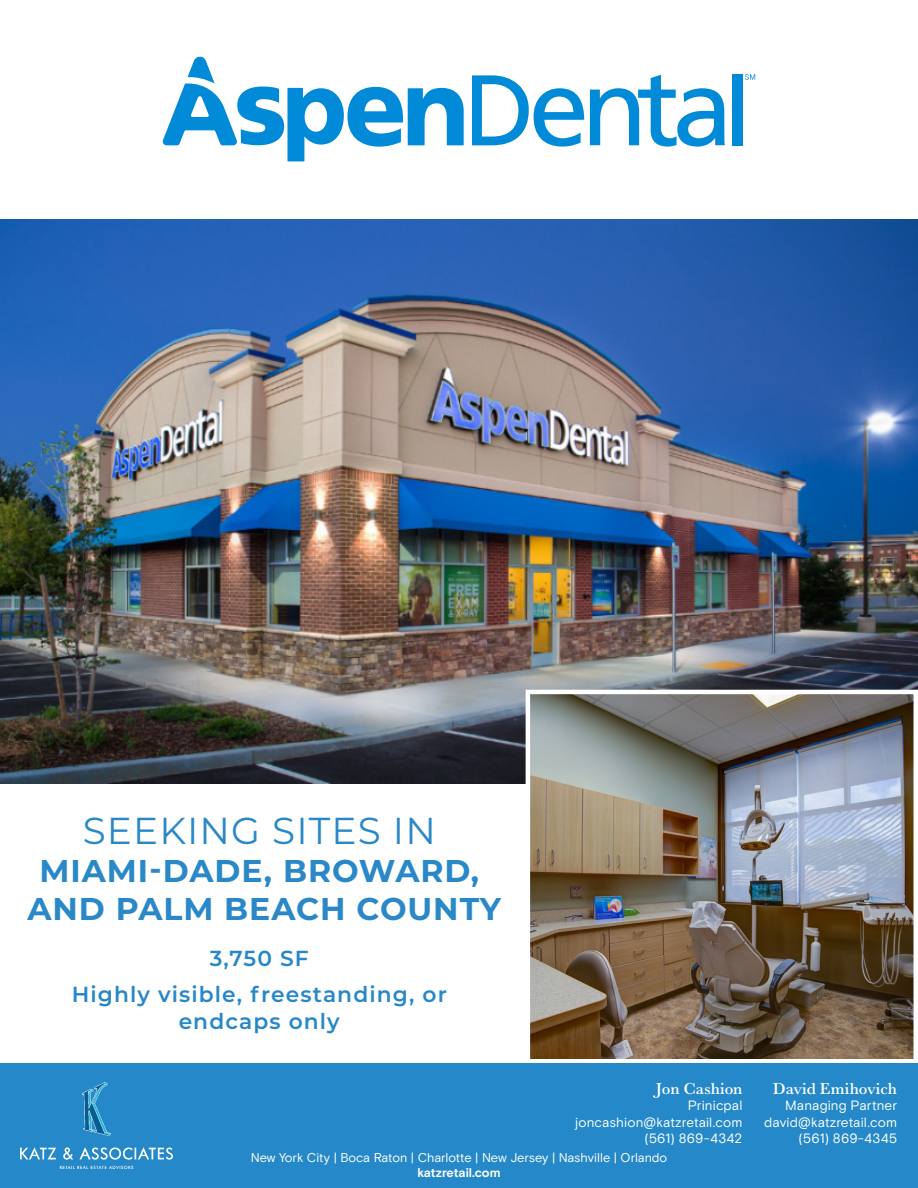
<style>
.page{position:relative;width:918px;height:1188px;background:#fff}
.page>*{position:absolute;margin:0;border:0;box-sizing:border-box;transform-origin:0 0}
.t1{font:37.5px "Montserrat";letter-spacing:.03em;color:#2b88c8}
.t2{font:700 31.5px "Montserrat";letter-spacing:.03em;color:#2b88c8}
.t3{font:600 21.75px/27px "Montserrat";letter-spacing:.05em;color:#2787c8;text-align:center}
.t4{font:500 16.5px "Baskerville URW";color:#fff}
.t5{font:13.5px "Basis Grotesque Pro";letter-spacing:.01em;color:#fff}
.t6{font:12.75px "Basis Grotesque Pro";letter-spacing:-.005em;color:#fff}
.t7{font:700 12.75px "Basis Grotesque Pro";letter-spacing:-.005em;color:#fff}
</style>
<div class="page">
<img style="left:0;top:219px;width:918px;height:564px">
<img style="left:531px;top:695px;width:382px;height:364px">
<div style="left:526px;top:690px;width:392px;height:374px;border:4px solid #fff"></div>
<div style="left:0;top:1064px;width:918px;height:124px;background:#2488c9"></div>
<img style="left:21px;top:1083px;width:151px;height:86px">
<svg style="left:162px;top:56px;width:302px;height:105px"></svg>
<div style="left:732px;top:74px;width:10px;height:71px;background:#008ad8"></div>
<svg style="left:590px;top:75px;width:135px;height:72px"></svg>
<svg style="left:472px;top:75px;width:112px;height:72px"></svg>
<svg style="left:745px;top:74px;width:10px;height:6px"></svg>
<p class="t1" style="left:83px;top:805px;width:355px">SEEKING SITES IN</p>
<p class="t2" style="left:39px;top:848px;width:441px">MIAMI-DADE, BROWARD,</p>
<p class="t2" style="left:27px;top:886px;width:475px">AND PALM BEACH COUNTY</p>
<p class="t3" style="left:210px;top:944px;width:100px">3,750 SF</p>
<p class="t3" style="left:72px;top:980px;width:377px">Highly visible, freestanding, or endcaps only</p>
<p class="t4" style="left:656px;top:1077px;width:88px">Jon Cashion</p>
<p class="t5" style="left:688px;top:1098px;width:56px">Prinicpal</p>
<p class="t5" style="left:575px;top:1114px;width:169px">joncashion@katzretail.com</p>
<p class="t5" style="left:644px;top:1130px;width:100px">(561) 869-4342</p>
<p class="t6" style="left:251px;top:1150px;width:418px">New York City | Boca Raton | Charlotte | New Jersey | Nashville | Orlando</p>
<p class="t7" style="left:417px;top:1165px;width:85px">katzretail.com</p>
<p class="t4" style="left:773px;top:1077px;width:126px">David Emihovich</p>
<p class="t5" style="left:785px;top:1098px;width:113px">Managing Partner</p>
<p class="t5" style="left:764px;top:1114px;width:134px">david@katzretail.com</p>
<p class="t5" style="left:799px;top:1130px;width:100px">(561) 869-4345</p>
</div>
